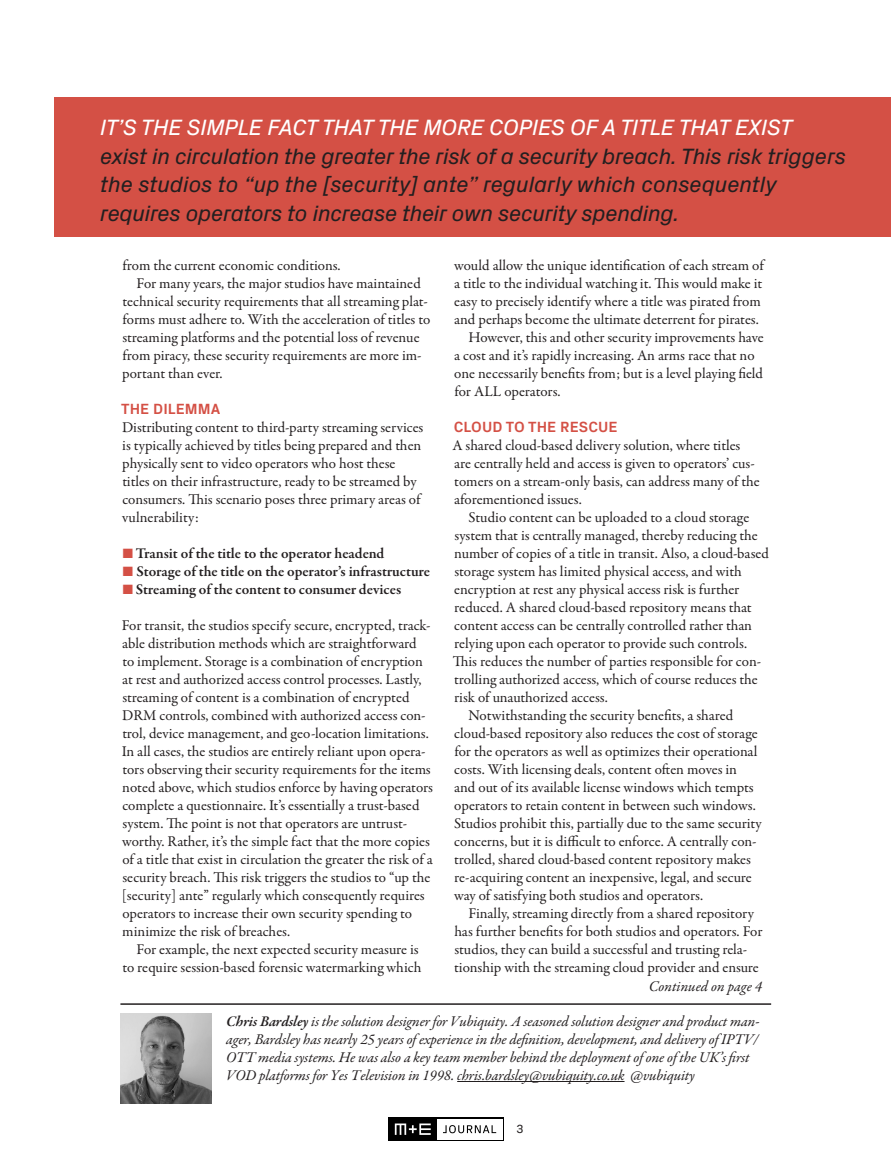
<style>
.page{position:relative;width:891px;height:1161px;background:#fff}
.page>*{position:absolute;margin:0;border:0;box-sizing:border-box;transform-origin:0 0}
.t1{font:italic 22.5px/28.5px "Px Grotesk";letter-spacing:-.02em;color:#231f20}
.t2{font:15px/18px "Garamond Premr Pro";color:#231f20}
.t3{font:italic 15px/18px "Garamond Premr Pro";letter-spacing:-.01em;color:#231f20}
.t4{font:600 15px "Garamond Premr Pro";letter-spacing:-.005em;color:#231f20}
.t5{font:700 15px "Px Grotesk";letter-spacing:.005em;color:#d45045}
.t6{font:12px "Px Grotesk";color:#231f20}
.s1{color:#fff}
.s2{font-weight:600}
.s3{color:#d45045}
</style>
<div class="page">
<svg style="left:389px;top:1117px;width:115px;height:24px"></svg>
<div style="left:437px;top:1119px;width:65px;height:20px;background:#fff"></div>
<svg style="left:443px;top:1125px;width:53px;height:8px"></svg>
<svg style="left:395px;top:1124px;width:36px;height:11px"></svg>
<hr style="left:120px;top:1003px;width:651px;height:2px;background:#231f20">
<hr style="left:457px;top:1081px;width:168px;height:1px;background:#231f20">
<img style="left:121px;top:1014px;width:91px;height:90px">
<div style="left:54px;top:98px;width:837px;height:139px;background:#d45045"></div>
<p class="t1" style="left:100px;top:112px;width:748px"><span class="s1">IT’S THE SIMPLE FACT THAT THE MORE COPIES OF A TITLE THAT EXIST<br></span>exist in circulation the greater the risk of a security breach. This risk triggers the studios to “up the [security] ante” regularly which consequently requires operators to increase their own security spending.</p>
<p class="t2" style="left:454px;top:257px;width:311px">would allow the unique identification of each stream of a title to the individual watching it. This would make it easy to precisely identify where a title was pirated from and perhaps become the ultimate deterrent for pirates.</p>
<p class="t2" style="left:454px;top:329px;width:311px;text-indent:14px">However, this and other security improvements have a cost and it’s rapidly increasing. An arms race that no one necessarily benefits from; but is a level playing field for ALL operators.</p>
<p class="t5" style="left:454px;top:416px;width:165px">CLOUD TO THE RESCUE</p>
<p class="t2" style="left:452px;top:437px;width:309px">A shared cloud-based delivery solution, where titles are centrally held and access is given to operators’ cus&shy;tomers on a stream-only basis, can address many of the aforementioned issues.</p>
<p class="t2" style="left:453px;top:509px;width:318px;text-indent:16px">Studio content can be uploaded to a cloud storage system that is centrally managed, thereby reducing the number of copies of a title in transit. Also, a cloud-based storage system has limited physical access, and with encryption at rest any physical access risk is further reduced. A shared cloud-based repository means that content access can be centrally controlled rather than relying upon each operator to provide such controls.<br>This reduces the number of parties responsible for con&shy;trolling authorized access, which of course reduces the risk of unauthorized access.</p>
<p class="t2" style="left:454px;top:707px;width:309px;text-indent:15px">Notwithstanding the security benefits, a shared cloud-based repository also reduces the cost of storage for the operators as well as optimizes their operational costs. With licensing deals, content often moves in and out of its available license windows which tempts operators to retain content in between such windows.<br>Studios prohibit this, partially due to the same security concerns, but it is difficult to enforce. A centrally con&shy;trolled, shared cloud-based content repository makes re-acquiring content an inexpensive, legal, and secure way of satisfying both studios and operators.</p>
<p class="t2" style="left:454px;top:905px;width:310px;text-indent:14px">Finally, streaming directly from a shared repository has further benefits for both studios and operators. For studios, they can build a successful and trusting rela&shy;tionship with the streaming cloud provider and ensure</p>
<p class="t3" style="left:226px;top:1013px;width:535px"><span class="s2">Chris Bardsley</span> is the solution designer for Vubiquity. A seasoned solution designer and product man&shy;ager, Bardsley has nearly 25 years of experience in the definition, development, and delivery of IPTV/ OTT media systems. He was also a key team member behind the deployment of one of the UK’s first VOD platforms for Yes Television in 1998. chris.bardsley@vubiquity.co.uk @vubiquity</p>
<p class="t2" style="left:122px;top:257px;width:220px">from the current economic conditions.</p>
<p class="t2" style="left:122px;top:275px;width:310px;text-indent:14px">For many years, the major studios have maintained technical security requirements that all streaming plat&shy;forms must adhere to. With the acceleration of titles to streaming platforms and the potential loss of revenue from piracy, these security requirements are more im&shy;portant than ever.</p>
<p class="t5" style="left:121px;top:398px;width:101px">THE DILEMMA</p>
<p class="t2" style="left:122px;top:419px;width:303px">Distributing content to third-party streaming services is typically achieved by titles being prepared and then physically sent to video operators who host these titles on their infrastructure, ready to be streamed by consumers. This scenario poses three primary areas of vulnerability:</p>
<p class="t4" style="left:123px;top:544px;width:263px"><span class="s3">■</span> Transit of the title to the operator headend</p>
<p class="t4" style="left:123px;top:562px;width:309px"><span class="s3">■</span> Storage of the title on the operator’s infrastructure</p>
<p class="t4" style="left:123px;top:580px;width:280px"><span class="s3">■</span> Streaming of the content to consumer devices</p>
<p class="t2" style="left:122px;top:617px;width:313px">For transit, the studios specify secure, encrypted, track&shy;able distribution methods which are straightforward<br>to implement. Storage is a combination of encryption at rest and authorized access control processes. Lastly, streaming of content is a combination of encrypted DRM controls, combined with authorized access con&shy;trol, device management, and geo-location limitations.<br>In all cases, the studios are entirely reliant upon opera&shy;tors observing their security requirements for the items noted above, which studios enforce by having operators complete a questionnaire. It’s essentially a trust-based system. The point is not that operators are untrust&shy;worthy. Rather, it’s the simple fact that the more copies of a title that exist in circulation the greater the risk of a security breach. This risk triggers the studios to “up the [security] ante” regularly which consequently requires operators to increase their own security spending to minimize the risk of breaches.</p>
<p class="t2" style="left:122px;top:941px;width:301px;text-align:right">For example, the next expected security measure is<br>to require session-based forensic watermarking which</p>
<p class="t3" style="left:649px;top:978px;width:115px">Continued on page 4</p>
<p class="t6" style="left:516px;top:1120px;width:9px">3</p>
</div>
